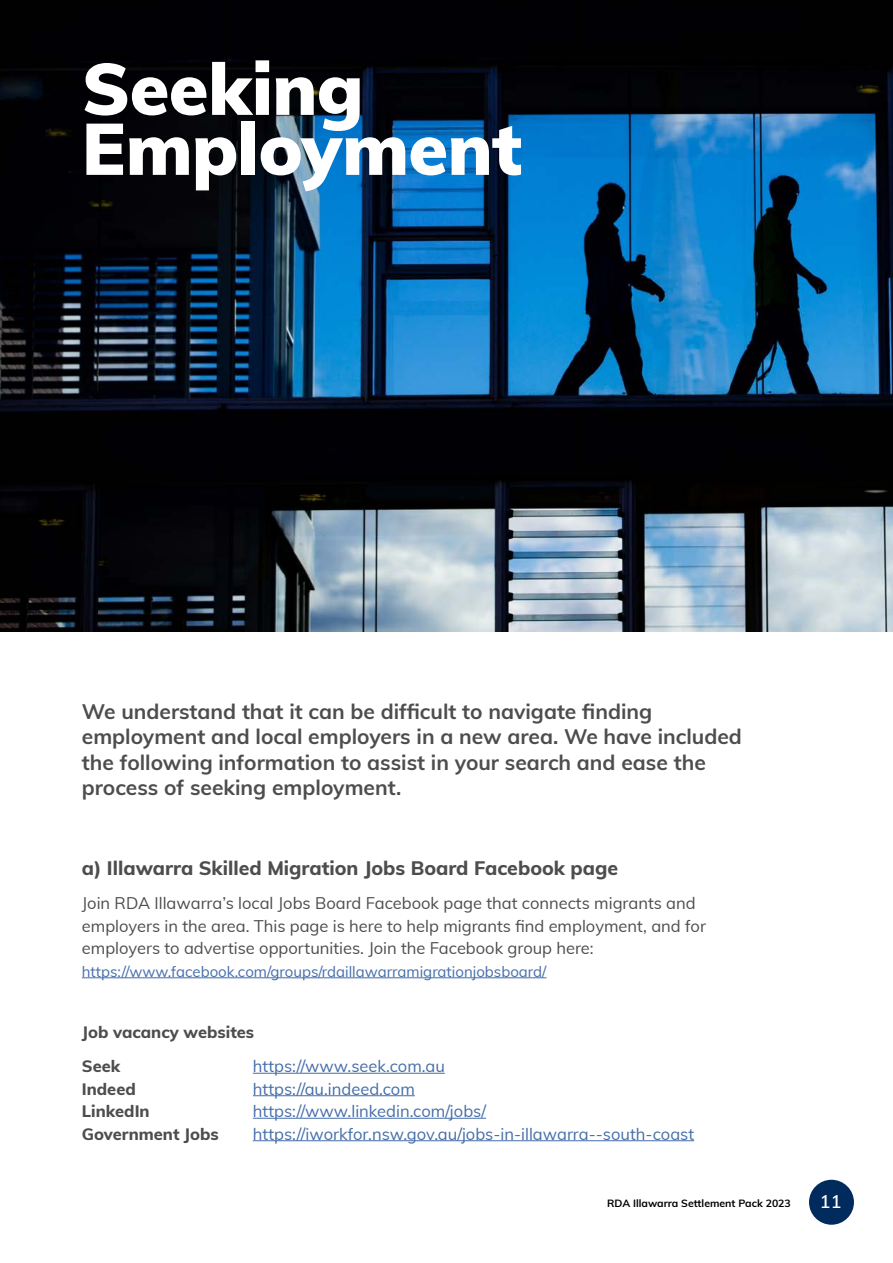
<style>
.page{position:relative;width:893px;height:1263px;background:#fff}
.page>*{position:absolute;margin:0;border:0;box-sizing:border-box;transform-origin:0 0}
.t1{font:900 72px/60px "Muli";letter-spacing:-.005em;color:#fff}
.t2{font:700 21px/25.5px "Muli";color:#4d4d4f}
.t3{font:800 19.5px "Muli";color:#4d4d4f}
.t4{font:600 18px "Muli";color:#fff}
.t5{font:16.5px/22.5px "Muli";color:#4d4d4f}
.t6{font:16.5px "Muli";color:#456da9}
.t7{font:800 16.5px/33.8px "Muli";color:#4d4d4f}
.t8{font:15px "Muli";color:#456da9}
.t9{font:700 10.5px "Muli";color:#000}
</style>
<div class="page">
<div style="left:809px;top:1180px;width:45px;height:45px;background:#002b5c;border-radius:50%"></div>
<img style="left:0;top:0;width:893px;height:631px">
<hr style="left:253px;top:1073px;width:192px;height:1px;background:#456da9">
<hr style="left:253px;top:1095px;width:162px;height:1px;background:#456da9">
<hr style="left:253px;top:1118px;width:233px;height:1px;background:#456da9">
<hr style="left:253px;top:1140px;width:441px;height:1px;background:#456da9">
<hr style="left:82px;top:977px;width:464px;height:1px;background:#456da9">
<h1 class="t1" style="left:82px;top:56px;width:442px">Seeking<br>Employment</h1>
<p class="t2" style="left:82px;top:697px;width:662px">We understand that it can be difficult to navigate finding employment and local employers in a new area. We have included the following information to assist in your search and ease the process of seeking employment.</p>
<p class="t3" style="left:82px;top:854px;width:538px">a) Illawarra Skilled Migration Jobs Board Facebook page</p>
<p class="t5" style="left:82px;top:891px;width:626px">Join RDA Illawarra’s local Jobs Board Facebook page that connects migrants and employers in the area. This page is here to help migrants find employment, and for employers to advertise opportunities. Join the Facebook group here:</p>
<p class="t8" style="left:82px;top:960px;width:466px">https://www.facebook.com/groups/rdaillawarramigrationjobsboard/</p>
<p class="t7" style="left:82px;top:1015px;width:174px">Job vacancy websites<br>Seek</p>
<p class="t6" style="left:253px;top:1054px;width:193px">https://www.seek.com.au</p>
<p class="t7" style="left:82px;top:1071px;width:55px">Indeed</p>
<p class="t6" style="left:253px;top:1076px;width:163px">https://au.indeed.com</p>
<p class="t7" style="left:82px;top:1093px;width:69px">LinkedIn</p>
<p class="t6" style="left:253px;top:1099px;width:235px">https://www.linkedin.com/jobs/</p>
<p class="t7" style="left:82px;top:1116px;width:138px">Government Jobs</p>
<p class="t6" style="left:253px;top:1121px;width:443px">https://iworkfor.nsw.gov.au/jobs-in-illawarra--south-coast</p>
<p class="t9" style="left:607px;top:1195px;width:185px">RDA Illawarra Settlement Pack 2023</p>
<p class="t4" style="left:820px;top:1189px;width:23px">11</p>
</div>
